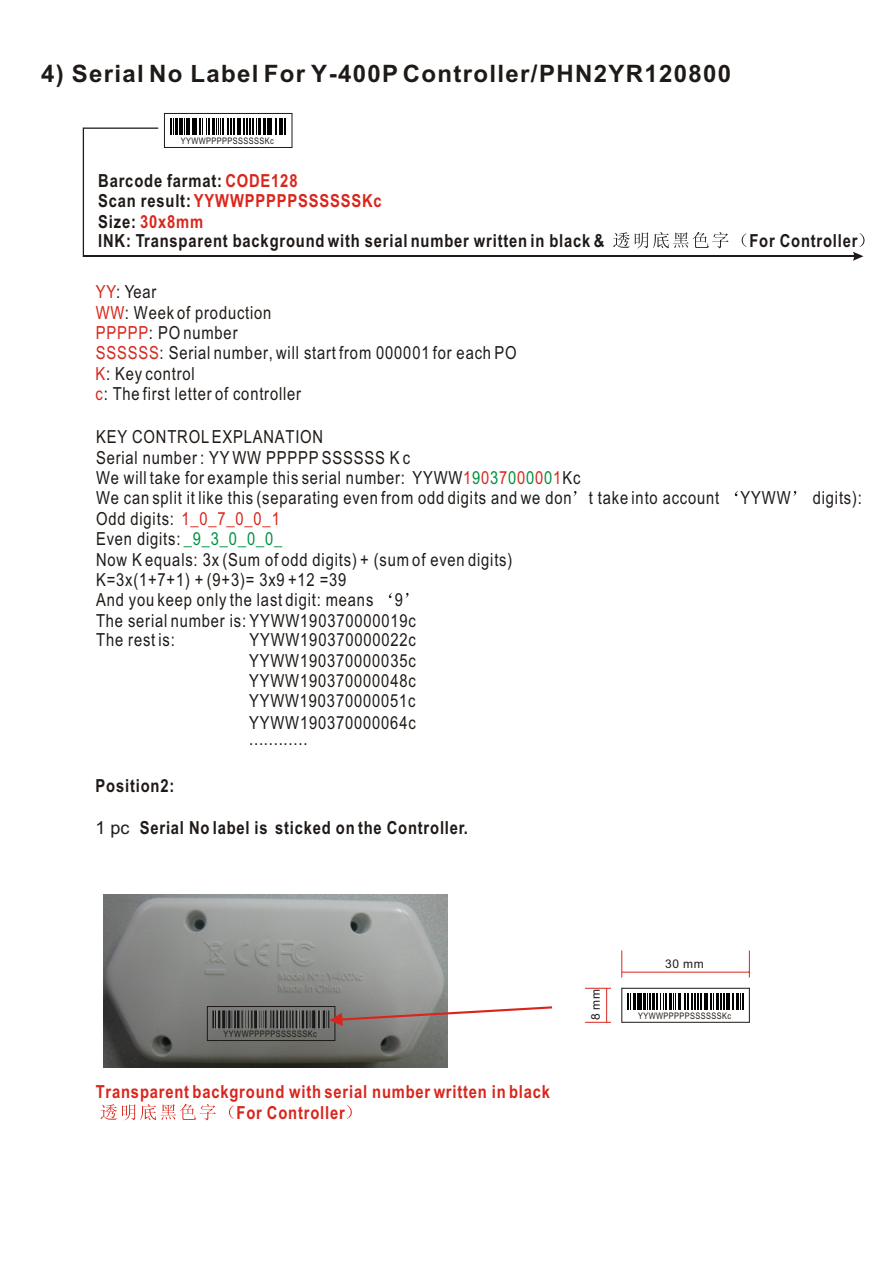
<style>
.page{position:relative;width:894px;height:1263px;background:#fff}
.page>*{position:absolute;margin:0;border:0;box-sizing:border-box;transform-origin:0 0}
.t1{font:700 24px "Arial";letter-spacing:.055em;color:#1f1a17}
.t2{font:18px/20.2px "Arial Narrow";letter-spacing:.045em;color:#1f1a17}
.t3{font:700 18px/20.5px "Arial Narrow";letter-spacing:.045em;color:#1f1a17}
.t4{font:700 18px/20.5px "Arial Narrow";letter-spacing:.045em;color:#d9261c}
.t5{font:12px "Arial";color:#1f1a17}
.t6{font:9px "Arial Narrow";letter-spacing:.045em;color:#1f1a17}
.s1{color:#d9261c}
.s2{color:#009140}
.s3{font-family:"Arial";font-weight:400}
</style>
<div class="page">
<svg style="left:573px;top:491px;width:4px;height:5px"></svg>
<svg style="left:735px;top:491px;width:3px;height:5px"></svg>
<svg style="left:389px;top:593px;width:3px;height:5px"></svg>
<svg style="left:405px;top:593px;width:4px;height:5px"></svg>
<svg style="left:170px;top:118px;width:123px;height:18px"></svg>
<svg style="left:170px;top:119px;width:8px;height:16px"></svg>
<hr style="left:180px;top:119px;width:3px;height:16px;background:#000">
<svg style="left:184px;top:119px;width:73px;height:16px"></svg>
<hr style="left:258px;top:119px;width:3px;height:16px;background:#000">
<svg style="left:263px;top:119px;width:5px;height:16px"></svg>
<hr style="left:269px;top:119px;width:3px;height:16px;background:#000">
<svg style="left:275px;top:119px;width:1px;height:16px"></svg>
<hr style="left:279px;top:119px;width:3px;height:16px;background:#000">
<svg style="left:283px;top:119px;width:3px;height:16px"></svg>
<div style="left:164px;top:113px;width:128px;height:35px;border:1px solid #1f1a17"></div>
<svg style="left:83px;top:128px;width:75px;height:128px"></svg>
<hr style="left:83px;top:256px;width:775px;height:1px;background:#1f1a17">
<svg style="left:613px;top:232px;width:116px;height:16px"></svg>
<svg style="left:742px;top:233px;width:5px;height:14px"></svg>
<svg style="left:853px;top:233px;width:12px;height:28px"></svg>
<img style="left:103px;top:894px;width:345px;height:174px">
<div style="left:207px;top:1006px;width:128px;height:35px;border:1px solid #1f1a17"></div>
<img style="left:213px;top:1011px;width:116px;height:17px">
<svg style="left:329px;top:1006px;width:223px;height:20px"></svg>
<svg style="left:627px;top:993px;width:117px;height:17px"></svg>
<svg style="left:628px;top:993px;width:7px;height:17px"></svg>
<hr style="left:637px;top:993px;width:3px;height:17px;background:#000">
<svg style="left:642px;top:993px;width:25px;height:17px"></svg>
<hr style="left:669px;top:993px;width:3px;height:17px;background:#000">
<svg style="left:674px;top:993px;width:51px;height:17px"></svg>
<hr style="left:726px;top:993px;width:3px;height:17px;background:#000">
<svg style="left:732px;top:993px;width:11px;height:17px"></svg>
<div style="left:621px;top:988px;width:129px;height:35px;border:1px solid #1f1a17"></div>
<hr style="left:622px;top:972px;width:127px;height:1px;background:#d9261c">
<svg style="left:748px;top:951px;width:2px;height:26px"></svg>
<svg style="left:621px;top:951px;width:1px;height:26px"></svg>
<hr style="left:606px;top:988px;width:1px;height:34px;background:#d9261c">
<svg style="left:585px;top:1022px;width:26px;height:1px"></svg>
<svg style="left:585px;top:988px;width:26px;height:1px"></svg>
<svg style="left:100px;top:1104px;width:116px;height:16px"></svg>
<svg style="left:229px;top:1105px;width:5px;height:14px"></svg>
<svg style="left:347px;top:1105px;width:5px;height:14px"></svg>
<h1 class="t1" style="left:41px;top:64px;width:692px">4) Serial No Label For Y-400P Controller/PHN2YR120800</h1>
<p class="t6" style="left:181px;top:138px;width:95px">YYWWPPPPPSSSSSSKc</p>
<p class="t3" style="left:98px;top:172px;width:285px">Barcode farmat: <span class="s1">CODE128<br></span>Scan result: <span class="s1">YYWWPPPPPSSSSSSKc<br></span>Size: <span class="s1">30x8mm</span></p>
<p class="t3" style="left:98px;top:232px;width:508px">INK: Transparent background with serial number written in black &amp;</p>
<p class="t3" style="left:749px;top:232px;width:110px">For Controller</p>
<p class="t2" style="left:96px;top:283px;width:423px"><span class="s1">YY</span>: Year<br><span class="s1">WW</span>: Week of production<br><span class="s1">PPPPP</span>: PO number<br><span class="s1">SSSSSS</span>: Serial number, will start from 000001 for each PO<br><span class="s1">K</span>: Key control<br><span class="s1">c</span>: The first letter of controller</p>
<p class="t2" style="left:96px;top:428px;width:467px">KEY CONTROL EXPLANATION<br>Serial number : YY WW PPPPP SSSSSS K c<br>We will take for example this serial number: YYWW<span class="s1">1 0 7 0 0 1</span></p>
<p class="t2" style="left:96px;top:469px;width:767px;text-indent:376px"><span class="s2">93000</span>Kc<br>We can split it like this (separating even from odd digits and we don t take into account YYWW digits):<br>Odd digits: <span class="s1">1_0_7_0_0_1<br></span>Even digits: <span class="s2">_9_3_0_0_0_<br></span>Now K equals: 3x (Sum of odd digits) + (sum of even digits)<br>K=3x(1+7+1) + (9+3)= 3x9 +12 =39<br>And you keep only the last digit: means 9<br>The serial number is: YYWW190370000019c<br>The rest is:</p>
<p class="t2" style="left:249px;top:631px;width:168px;text-align:justify">YYWW190370000022c YYWW190370000035c YYWW190370000048c YYWW190370000051c YYWW190370000064c</p>
<p class="t2" style="left:249px;top:730px;width:60px">............</p>
<p class="t3" style="left:96px;top:778px;width:80px">Position2:</p>
<p class="t3" style="left:96px;top:820px;width:374px"><span class="s3">1 pc</span> Serial No label is sticked on the Controller.</p>
<p class="t6" style="left:224px;top:1031px;width:95px">YYWWPPPPPSSSSSSKc</p>
<p class="t4" style="left:237px;top:1083px;width:315px;text-indent:-141px">Transparent background with serial number written in black<br>For Controller</p>
<p class="t5" style="left:591px;top:1020px;width:32px;rotate:-90deg">8 mm</p>
<p class="t5" style="left:665px;top:960px;width:40px">30 mm</p>
<p class="t6" style="left:638px;top:1013px;width:95px">YYWWPPPPPSSSSSSKc</p>
</div>
